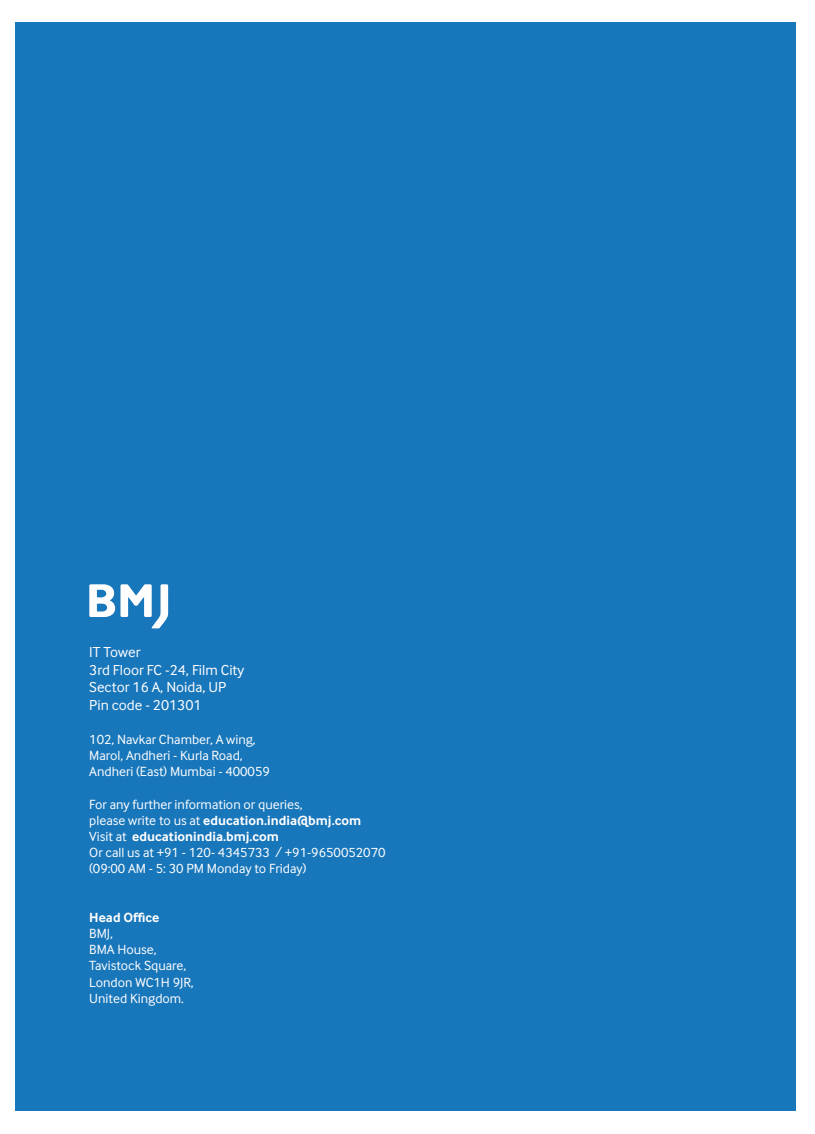
<style>
.page{position:relative;width:815px;height:1134px;background:#fff}
.page>*{position:absolute;margin:0;border:0;box-sizing:border-box;transform-origin:0 0}
.t1{font:15px/17.6px "Inter Face";color:#fefefe}
.t2{font:13.75px/16.1px "Inter Face";color:#fefefe}
.t3{font:700 13.75px "Inter Face";color:#fefefe}
.s1{font-weight:700}
</style>
<div class="page">
<div style="left:16px;top:22px;width:779px;height:1088px;background:#1876bb"></div>
<svg style="left:89px;top:584px;width:79px;height:44px"></svg>
<p class="t1" style="left:89px;top:645px;width:156px">IT Tower<br>3rd Floor FC -24, Film City<br>Sector 16 A, Noida, UP<br>Pin code - 201301</p>
<p class="t2" style="left:89px;top:733px;width:182px">102, Navkar Chamber, A wing,<br>Marol, Andheri - Kurla Road,<br>Andheri (East) Mumbai - 400059</p>
<p class="t2" style="left:89px;top:797px;width:298px">For any further information or queries,<br>please write to us at <span class="s1">education.india@bmj.com </span>Visit at <span class="s1">educationindia.bmj.com<br></span>Or call us at +91 - 120- 4345733 / +91-9650052070 (09:00 AM - 5: 30 PM Monday to Friday)</p>
<p class="t3" style="left:89px;top:913px;width:72px">Head Office</p>
<p class="t2" style="left:89px;top:927px;width:106px">BMJ,<br>BMA House,<br>Tavistock Square,<br>London WC1H 9JR,<br>United Kingdom.</p>
</div>
